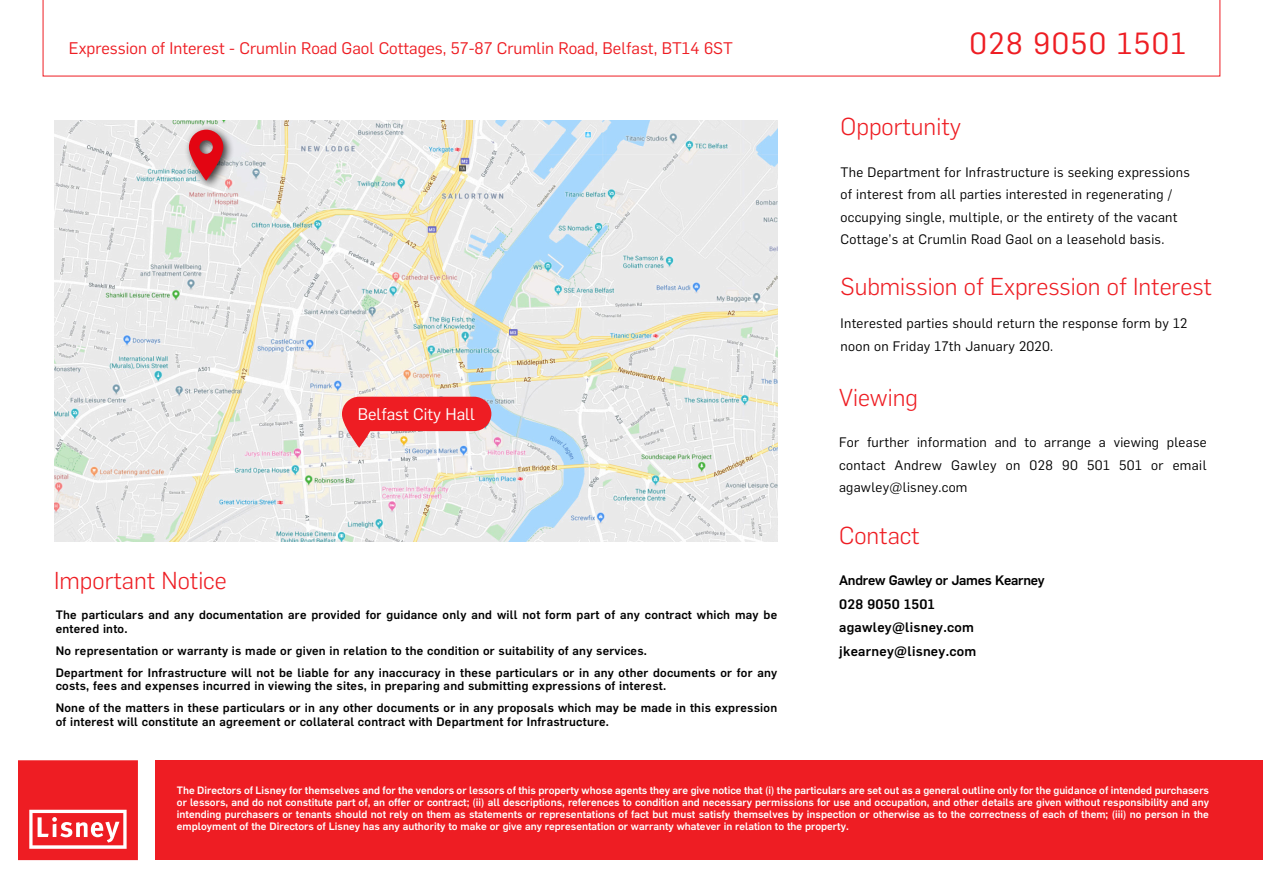
<style>
.page{position:relative;width:1263px;height:893px;background:#fff}
.page>*{position:absolute;margin:0;border:0;box-sizing:border-box;transform-origin:0 0}
.t1{font:30px "Flama";letter-spacing:.05em;color:#ee1d23}
.t2{font:300 24px "Flama";color:#ee1d23}
.t3{font:16.5px "Flama";color:#ee1d23}
._01_Address_Text{font:16.5px "Flama";color:#fff}
._05_Body_Text{font:13.5px/22.5px "Flama";letter-spacing:.02em;color:#000}
._05_Body_Text-2{font:500 13.5px "Flama";letter-spacing:.02em;color:#000}
._05_Body_Text-3{font:500 13.5px "Flama";letter-spacing:-.02em;color:#000}
.t4{font:500 12px/22px "Flama";letter-spacing:.02em;color:#000}
.t5{font:500 10.5px/12px "Flama";color:#fff;text-align:justify}
</style>
<div class="page">
<div style="left:156px;top:760px;width:1107px;height:100px;background:#ee1d23"></div>
<svg style="left:18px;top:760px;width:120px;height:100px;background:#f0393e"></svg>
<img style="left:54px;top:120px;width:723px;height:422px">
<div style="left:184px;top:124px;width:50px;height:67px;background:#000;opacity:.75"></div>
<svg style="left:189px;top:130px;width:34px;height:51px;background:#cb4951"></svg>
<svg style="left:342px;top:397px;width:149px;height:51px;background:#ec6164"></svg>
<h3 class="t3" style="left:69px;top:37px;width:665px">Expression of Interest - Crumlin Road Gaol Cottages, 57-87 Crumlin Road, Belfast, BT14 6ST</h3>
<p class="_01_Address_Text" style="left:358px;top:402px;width:119px">Belfast City Hall</p>
<h2 class="t2" style="left:54px;top:564px;width:174px">Important Notice</h2>
<p class="t4" style="left:56px;top:607px;width:723px;line-height:13.5px">The particulars and any documentation are provided for guidance only and will not form part of any contract which may be entered into.</p>
<p class="t4" style="left:56px;top:638px;width:723px">No representation or warranty is made or given in relation to the condition or suitability of any services.<br>Department for Infrastructure will not be liable for any inaccuracy in these particulars or in any other documents or for any</p>
<p class="t4" style="left:56px;top:674px;width:723px">costs, fees and expenses incurred in viewing the sites, in preparing and submitting expressions of interest.<br>None of the matters in these particulars or in any other documents or in any proposals which may be made in this expression</p>
<p class="t4" style="left:56px;top:709px;width:555px">of interest will constitute an agreement or collateral contract with Department for Infrastructure.</p>
<h1 class="t1" style="left:969px;top:23px;width:218px">028 9050 1501</h1>
<p class="t2" style="left:840px;top:111px;width:122px">Opportunity</p>
<p class="_05_Body_Text" style="left:840px;top:160px;width:351px">The Department for Infrastructure is seeking expressions of interest from all parties interested in regenerating / occupying single, multiple, or the entirety of the vacant Cottage’s at Crumlin Road Gaol on a leasehold basis.</p>
<p class="t2" style="left:840px;top:270px;width:373px">Submission of Expression of Interest</p>
<p class="_05_Body_Text" style="left:840px;top:311px;width:348px">Interested parties should return the response form by 12 noon on Friday 17th January 2020.</p>
<p class="t2" style="left:839px;top:381px;width:80px">Viewing</p>
<p class="_05_Body_Text" style="left:839px;top:430px;width:369px;text-align:justify">For further information and to arrange a viewing please contact Andrew Gawley on 028 90 501 501 or email agawley@lisney.com</p>
<p class="t2" style="left:839px;top:519px;width:82px">Contact</p>
<p class="_05_Body_Text-3" style="left:839px;top:571px;width:207px">Andrew Gawley or James Kearney</p>
<p class="_05_Body_Text-2" style="left:839px;top:594px;width:97px">028 9050 1501</p>
<p class="_05_Body_Text-2" style="left:839px;top:618px;width:136px">agawley@lisney.com</p>
<p class="_05_Body_Text-2" style="left:839px;top:641px;width:139px">jkearney@lisney.com</p>
<p class="t5" style="left:177px;top:783px;width:1034px">The Directors of Lisney for themselves and for the vendors or lessors of this property whose agents they are give notice that (i) the particulars are set out as a general outline only for the guidance of intended purchasers or lessors, and do not constitute part of, an offer or contract; (ii) all descriptions, references to condition and necessary permissions for use and occupation, and other details are given without responsibility and any intending purchasers or tenants should not rely on them as statements or representations of fact but must satisfy themselves by inspection or otherwise as to the correctness of each of them; (iii) no person in the employment of the Directors of Lisney has any authority to make or give any representation or warranty whatever in relation to the property.</p>
</div>
